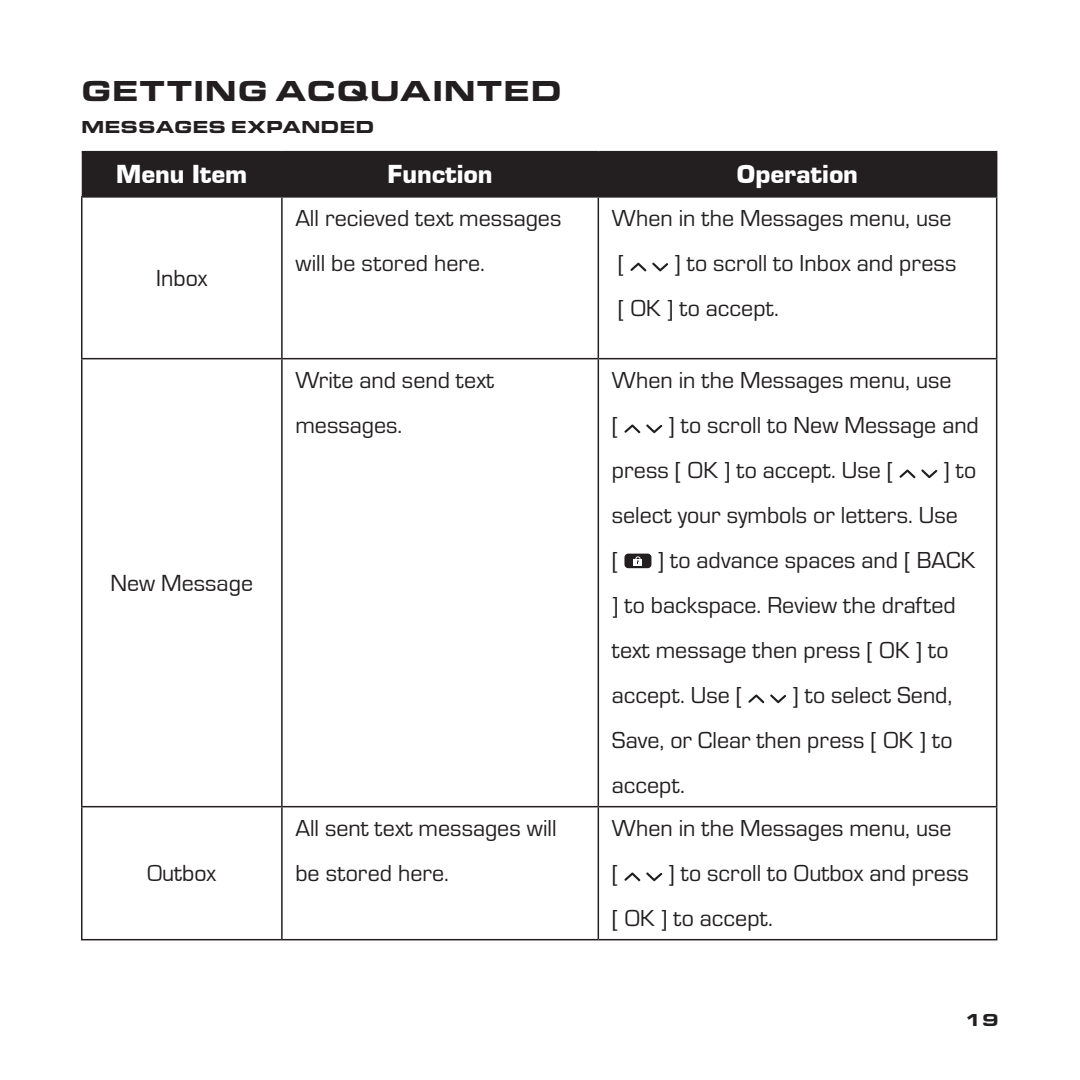
<style>
.page{position:relative;width:1080px;height:1080px;background:#fff}
.page>*{position:absolute;margin:0;border:0;box-sizing:border-box;transform-origin:0 0}
.t1{font:900 30px "Eurostile Ext";letter-spacing:.015em;color:#231f20}
.t2{font:900 27px "Eurostile";color:#fff}
.t3{font:24px/45px "Eurostile";color:#231f20}
.t4{font:24px "Eurostile";color:#231f20}
.t5{font:900 18px "Eurostile Ext";color:#231f20}
</style>
<div class="page">
<div style="left:82px;top:152px;width:914px;height:44px;background:#231f20"></div>
<hr style="left:81px;top:198px;width:1px;height:160px;background:#231f20">
<hr style="left:281px;top:198px;width:2px;height:160px;background:#231f20">
<hr style="left:598px;top:198px;width:1px;height:160px;background:#231f20">
<hr style="left:996px;top:198px;width:1px;height:160px;background:#231f20">
<hr style="left:81px;top:358px;width:201px;height:1px;background:#231f20">
<hr style="left:81px;top:359px;width:1px;height:447px;background:#231f20">
<hr style="left:282px;top:358px;width:316px;height:1px;background:#231f20">
<hr style="left:281px;top:359px;width:2px;height:447px;background:#231f20">
<hr style="left:598px;top:358px;width:399px;height:1px;background:#231f20">
<hr style="left:598px;top:359px;width:1px;height:447px;background:#231f20">
<hr style="left:996px;top:359px;width:1px;height:447px;background:#231f20">
<hr style="left:81px;top:806px;width:201px;height:1px;background:#231f20">
<hr style="left:81px;top:807px;width:1px;height:132px;background:#231f20">
<hr style="left:282px;top:806px;width:316px;height:1px;background:#231f20">
<hr style="left:281px;top:807px;width:2px;height:132px;background:#231f20">
<hr style="left:598px;top:806px;width:399px;height:1px;background:#231f20">
<hr style="left:598px;top:807px;width:1px;height:132px;background:#231f20">
<hr style="left:996px;top:807px;width:1px;height:132px;background:#231f20">
<hr style="left:81px;top:939px;width:201px;height:1px;background:#231f20">
<hr style="left:282px;top:939px;width:316px;height:1px;background:#231f20">
<hr style="left:598px;top:939px;width:399px;height:1px;background:#231f20">
<hr style="left:82px;top:151px;width:200px;height:1px;background:#231f20">
<hr style="left:282px;top:151px;width:316px;height:1px;background:#231f20">
<hr style="left:598px;top:151px;width:399px;height:1px;background:#231f20">
<hr style="left:598px;top:152px;width:1px;height:44px;background:#231f20">
<hr style="left:996px;top:152px;width:1px;height:44px;background:#231f20">
<hr style="left:81px;top:196px;width:201px;height:2px;background:#231f20">
<hr style="left:282px;top:196px;width:316px;height:2px;background:#231f20">
<hr style="left:598px;top:196px;width:399px;height:2px;background:#231f20">
<svg style="left:630px;top:263px;width:16px;height:8px"></svg>
<svg style="left:652px;top:263px;width:16px;height:8px"></svg>
<svg style="left:624px;top:424px;width:16px;height:9px"></svg>
<svg style="left:646px;top:425px;width:16px;height:8px"></svg>
<svg style="left:899px;top:469px;width:38px;height:9px"></svg>
<div style="left:624px;top:554px;width:27px;height:14px;background:#231f20;border-radius:4px"></div>
<div style="left:634px;top:559px;width:8px;height:6px;background:#fff"></div>
<svg style="left:635px;top:556px;width:6px;height:8px"></svg>
<svg style="left:748px;top:694px;width:16px;height:9px"></svg>
<svg style="left:770px;top:695px;width:16px;height:8px"></svg>
<svg style="left:624px;top:872px;width:16px;height:9px"></svg>
<svg style="left:646px;top:873px;width:16px;height:8px"></svg>
<p class="t1" style="left:81px;top:68px;width:483px">GETTING ACQUAINTED</p>
<p class="t5" style="left:81px;top:114px;width:295px">MESSAGES EXPANDED</p>
<p class="t2" style="left:116px;top:160px;width:133px">Menu Item</p>
<p class="t2" style="left:388px;top:160px;width:106px">Function</p>
<p class="t2" style="left:737px;top:160px;width:123px">Operation</p>
<p class="t4" style="left:156px;top:265px;width:53px">Inbox</p>
<p class="t4" style="left:110px;top:570px;width:144px">New Message</p>
<p class="t4" style="left:147px;top:860px;width:70px">Outbox</p>
<p class="t3" style="left:295px;top:195px;width:268px">All recieved text messages will be stored here.</p>
<p class="t3" style="left:612px;top:195px;width:341px">When in the Messages menu, use [</p>
<p class="t3" style="left:618px;top:240px;width:340px;text-indent:56px">] to scroll to Inbox and press [ OK ] to accept.</p>
<p class="t3" style="left:295px;top:357px;width:200px">Write and send text messages.</p>
<p class="t3" style="left:612px;top:357px;width:341px">When in the Messages menu, use [</p>
<p class="t3" style="left:612px;top:402px;width:369px;text-indent:56px">] to scroll to New Message and press [ OK ] to accept. Use [</p>
<p class="t3" style="left:612px;top:447px;width:366px;text-indent:331px">] to select your symbols or letters. Use<br>[</p>
<p class="t3" style="left:612px;top:537px;width:365px;text-indent:46px">] to advance spaces and [ BACK ] to backspace. Review the drafted text message then press [ OK ] to accept. Use [</p>
<p class="t3" style="left:612px;top:672px;width:342px;text-align:justify;text-indent:180px">] to select Send, Save, or Clear then press [ OK ] to accept.</p>
<p class="t3" style="left:295px;top:805px;width:263px">All sent text messages will be stored here.</p>
<p class="t3" style="left:612px;top:805px;width:341px">When in the Messages menu, use [</p>
<p class="t3" style="left:612px;top:850px;width:359px;text-indent:56px">] to scroll to Outbox and press [ OK ] to accept.</p>
<p class="t5" style="left:965px;top:1006px;width:36px">19</p>
</div>
